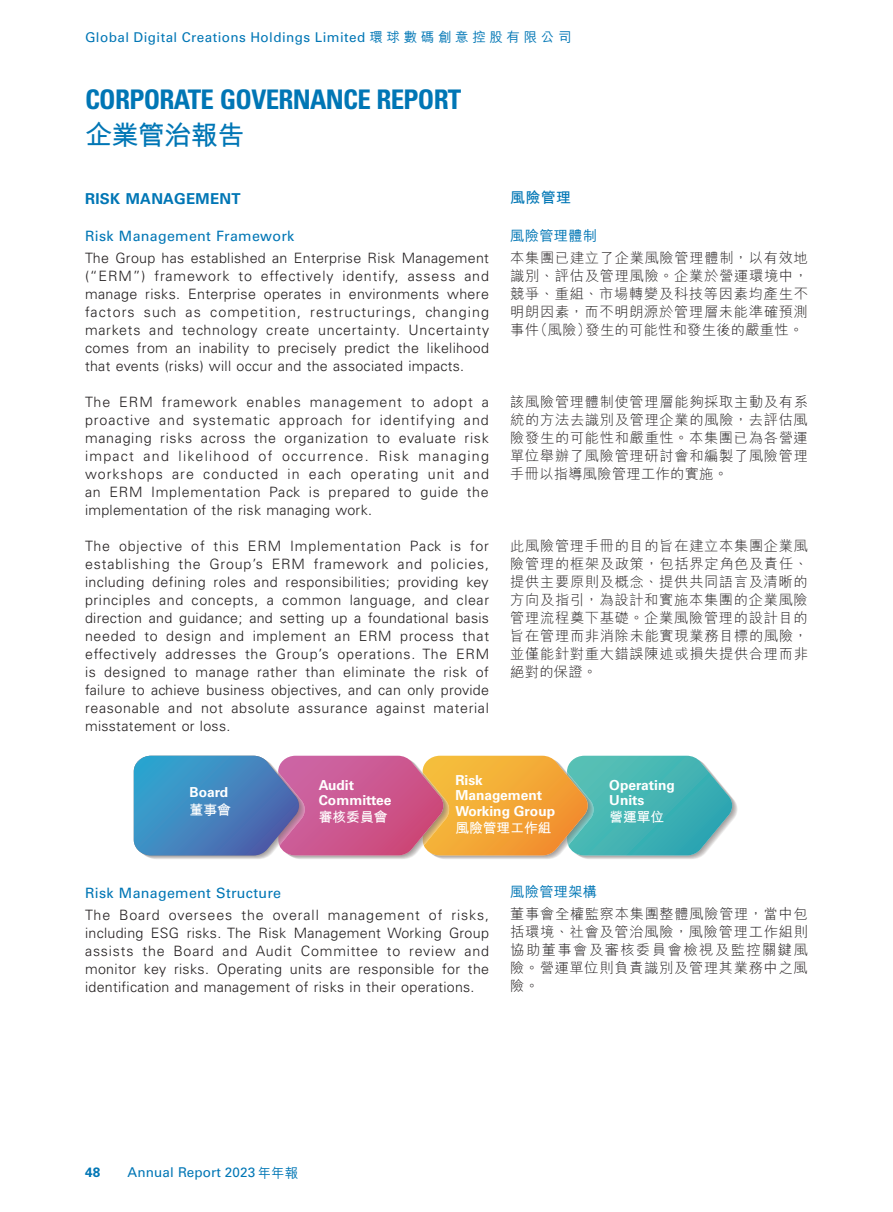
<style>
.page{position:relative;width:893px;height:1212px;background:#fff}
.page>*{position:absolute;margin:0;border:0;box-sizing:border-box;transform-origin:0 0}
.t1{font:700 condensed 27px "Univers LT Std";letter-spacing:-.025em;color:#0076b5}
.t2{font:700 27px "M Hei HK";letter-spacing:-.02em;color:#0076b5}
.t3{font:700 15px "Univers LT Std";letter-spacing:.02em;color:#0076b5}
.t4{font:700 15px "M Hei HK";color:#0076b5}
.t5{font:300 14.25px/18px "Univers LT Std";letter-spacing:.02em;color:#231f20;text-align:justify}
.t6{font:300 14.25px/18px "M Hei HK";letter-spacing:.05em;color:#231f20;text-align:justify}
.t7{font:14.25px "Univers LT Std";letter-spacing:.02em;color:#0076b5}
.t8{font:500 14.25px "M Hei HK";letter-spacing:.02em;color:#0076b5}
.t9{font:700 13.8px/15.3px "Univers LT Std";color:#fff}
.t10{font:13.8px "M Hei HK Bold E Ten B5 H";color:#fff}
.t11{font:13.5px "Univers LT Std";letter-spacing:.03em;color:#0076b5}
.t12{font:13.5px "Univers LT Std";letter-spacing:.01em;color:#0076b5}
.t13{font:700 13.5px "Univers LT Std";color:#0076b5}
.s1{font-family:"M Hei HK";font-weight:500}
</style>
<div class="page">
<svg style="left:134px;top:756px;width:603px;height:103px;background:#979596"></svg>
<p class="t11" style="left:85px;top:29px;width:488px">Global Digital Creations Holdings Limited <span class="s1">環球數碼創意控股有限公司</span></p>
<h1 class="t1" style="left:85px;top:83px;width:378px">CORPORATE GOVERNANCE REPORT</h1>
<h1 class="t2" style="left:85px;top:116px;width:161px">企業管治報告</h1>
<p class="t3" style="left:85px;top:190px;width:157px">RISK MANAGEMENT</p>
<p class="t7" style="left:85px;top:228px;width:211px">Risk Management Framework</p>
<p class="t5" style="left:85px;top:249px;width:406px">The Group has established an Enterprise Risk Management (“ERM”) framework to effectively identify, assess and manage risks. Enterprise operates in environments where factors such as competition, restructurings, changing markets and technology create uncertainty. Uncertainty comes from an inability to precisely predict the likelihood that events (risks) will occur and the associated impacts.</p>
<p class="t5" style="left:85px;top:393px;width:405px">The ERM framework enables management to adopt a proactive and systematic approach for identifying and managing risks across the organization to evaluate risk impact and likelihood of occurrence. Risk managing workshops are conducted in each operating unit and an ERM Implementation Pack is prepared to guide the implementation of the risk managing work.</p>
<p class="t5" style="left:85px;top:537px;width:406px">The objective of this ERM Implementation Pack is for establishing the Group’s ERM framework and policies, including defining roles and responsibilities; providing key principles and concepts, a common language, and clear direction and guidance; and setting up a foundational basis needed to design and implement an ERM process that effectively addresses the Group’s operations. The ERM is designed to manage rather than eliminate the risk of failure to achieve business objectives, and can only provide reasonable and not absolute assurance against material misstatement or loss.</p>
<p class="t4" style="left:510px;top:187px;width:62px">風險管理</p>
<p class="t8" style="left:510px;top:225px;width:88px">風險管理體制</p>
<p class="t6" style="left:510px;top:248px;width:299px">本集團已建立了企業風險管理體制，以有效地識別、評估及管理風險。企業於營運環境中，競爭、重組、市場轉變及科技等因素均產生不明朗因素，而不明朗源於管理層未能準確預測事件（風險）發生的可能性和發生後的嚴重性。</p>
<p class="t6" style="left:510px;top:392px;width:299px">該風險管理體制使管理層能夠採取主動及有系統的方法去識別及管理企業的風險，去評估風險發生的可能性和嚴重性。本集團已為各營運單位舉辦了風險管理研討會和編製了風險管理手冊以指導風險管理工作的實施。</p>
<p class="t6" style="left:510px;top:536px;width:299px">此風險管理手冊的目的旨在建立本集團企業風險管理的框架及政策，包括界定角色及責任、提供主要原則及概念、提供共同語言及清晰的方向及指引，為設計和實施本集團的企業風險管理流程奠下基礎。企業風險管理的設計目的旨在管理而非消除未能實現業務目標的風險，並僅能針對重大錯誤陳述或損失提供合理而非絕對的保證。</p>
<p class="t9" style="left:190px;top:785px;width:40px">Board</p>
<p class="t10" style="left:190px;top:799px;width:43px">董事會</p>
<p class="t9" style="left:319px;top:778px;width:74px">Audit<br>Committee</p>
<p class="t10" style="left:319px;top:807px;width:70px">審核委員會</p>
<p class="t9" style="left:455px;top:773px;width:101px">Risk<br>Management<br>Working Group</p>
<p class="t10" style="left:455px;top:818px;width:98px">風險管理工作組</p>
<p class="t9" style="left:609px;top:777px;width:67px">Operating<br>Units</p>
<p class="t10" style="left:609px;top:807px;width:57px">營運單位</p>
<p class="t7" style="left:85px;top:884px;width:198px">Risk Management Structure</p>
<p class="t5" style="left:85px;top:906px;width:406px">The Board oversees the overall management of risks, including ESG risks. The Risk Management Working Group assists the Board and Audit Committee to review and monitor key risks. Operating units are responsible for the identification and management of risks in their operations.</p>
<p class="t8" style="left:510px;top:881px;width:88px">風險管理架構</p>
<p class="t6" style="left:510px;top:904px;width:299px">董事會全權監察本集團整體風險管理，當中包括環境、社會及管治風險，風險管理工作組則協助董事會及審核委員會檢視及監控關鍵風險。營運單位則負責識別及管理其業務中之風險。</p>
<p class="t13" style="left:85px;top:1164px;width:17px">48</p>
<p class="t12" style="left:128px;top:1164px;width:172px">Annual Report 2023 <span class="s1">年年報</span></p>
</div>
